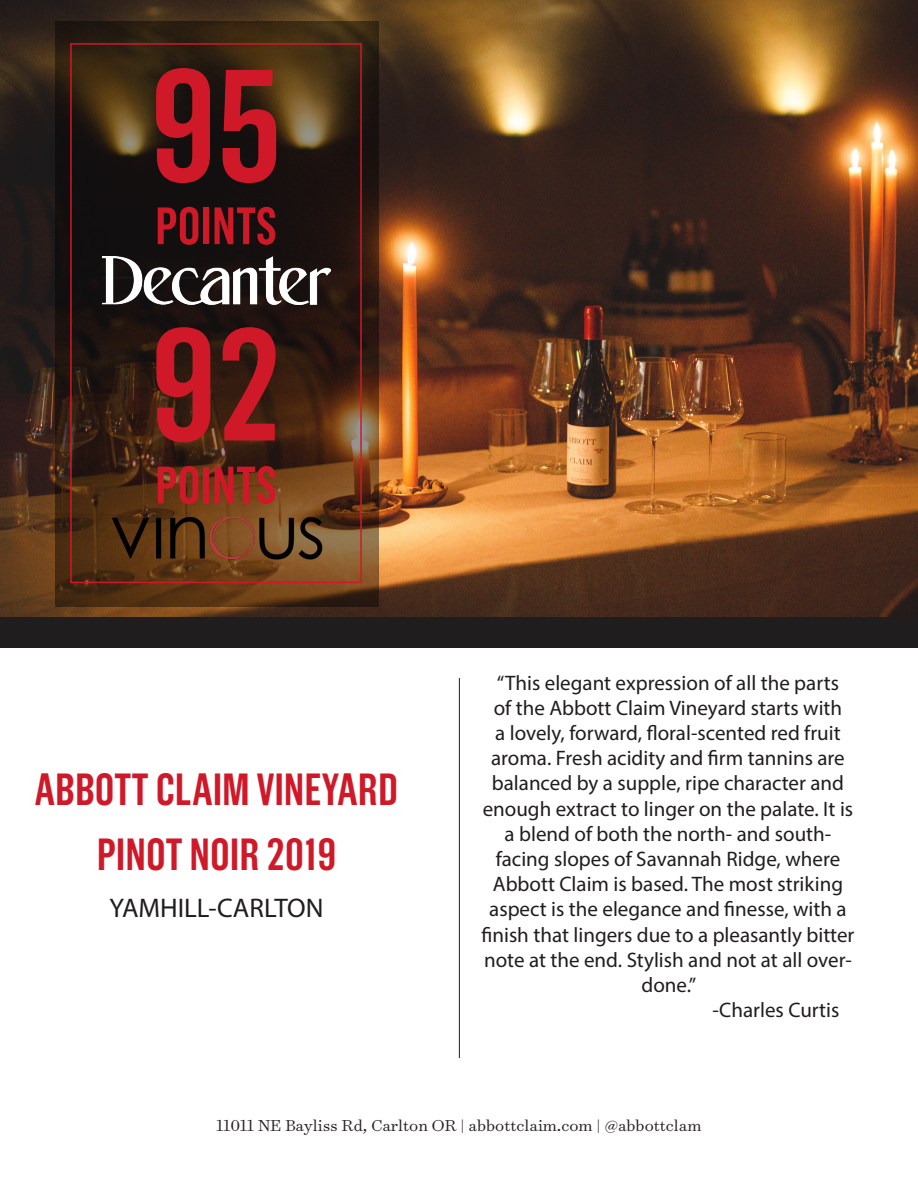
<style>
.page{position:relative;width:918px;height:1188px;background:#fff}
.page>*{position:absolute;margin:0;border:0;box-sizing:border-box;transform-origin:0 0}
.t1{font:600 159px "Grotzec Cond";color:#d01928}
.t2{font:600 52.5px "Grotzec Cond";color:#d01928}
.t3{font:600 45px "Grotzec Cond";color:#d01928}
.t4{font:27px "Myriad Pro";color:#201d1e}
.t5{font:21px/25.2px "Myriad Pro";color:#201d1e;text-align:center}
.t6{font:300 18px "Surveyor Text";color:#231f20}
</style>
<div class="page">
<hr style="left:459px;top:678px;width:1px;height:380px;background:#201d1e">
<img style="left:0;top:0;width:918px;height:618px">
<div style="left:0;top:618px;width:918px;height:30px;background:#201d1e"></div>
<svg style="left:55px;top:22px;width:324px;height:585px;background:#372313"></svg>
<div style="left:70px;top:43px;width:292px;height:540px;border:2px solid #d01928"></div>
<img style="left:102px;top:257px;width:228px;height:48px">
<img style="left:102px;top:518px;width:228px;height:42px">
<p class="t1" style="left:150px;top:34px;width:134px">95</p>
<p class="t2" style="left:155px;top:196px;width:123px">POINTS</p>
<p class="t1" style="left:150px;top:294px;width:133px">92</p>
<p class="t2" style="left:155px;top:455px;width:123px">POINTS</p>
<p class="t3" style="left:35px;top:764px;width:365px">ABBOTT CLAIM VINEYARD</p>
<p class="t3" style="left:97px;top:829px;width:241px">PINOT NOIR 2019</p>
<p class="t4" style="left:110px;top:891px;width:215px">YAMHILL-CARLTON</p>
<p class="t5" style="left:481px;top:670px;width:375px">“This elegant expression of all the parts<br>of the Abbott Claim Vineyard starts with<br>a lovely, forward, floral-scented red fruit aroma. Fresh acidity and firm tannins are balanced by a supple, ripe character and enough extract to linger on the palate. It is a blend of both the north- and south&shy;facing slopes of Savannah Ridge, where Abbott Claim is based. The most striking aspect is the elegance and finesse, with a finish that lingers due to a pleasantly bitter note at the end. Stylish and not at all over&shy;done.”</p>
<p class="t5" style="left:713px;top:997px;width:128px">-Charles Curtis</p>
<p class="t6" style="left:217px;top:1114px;width:486px">11011 NE Bayliss Rd, Carlton OR | abbottclaim.com | @abbottclam</p>
</div>
